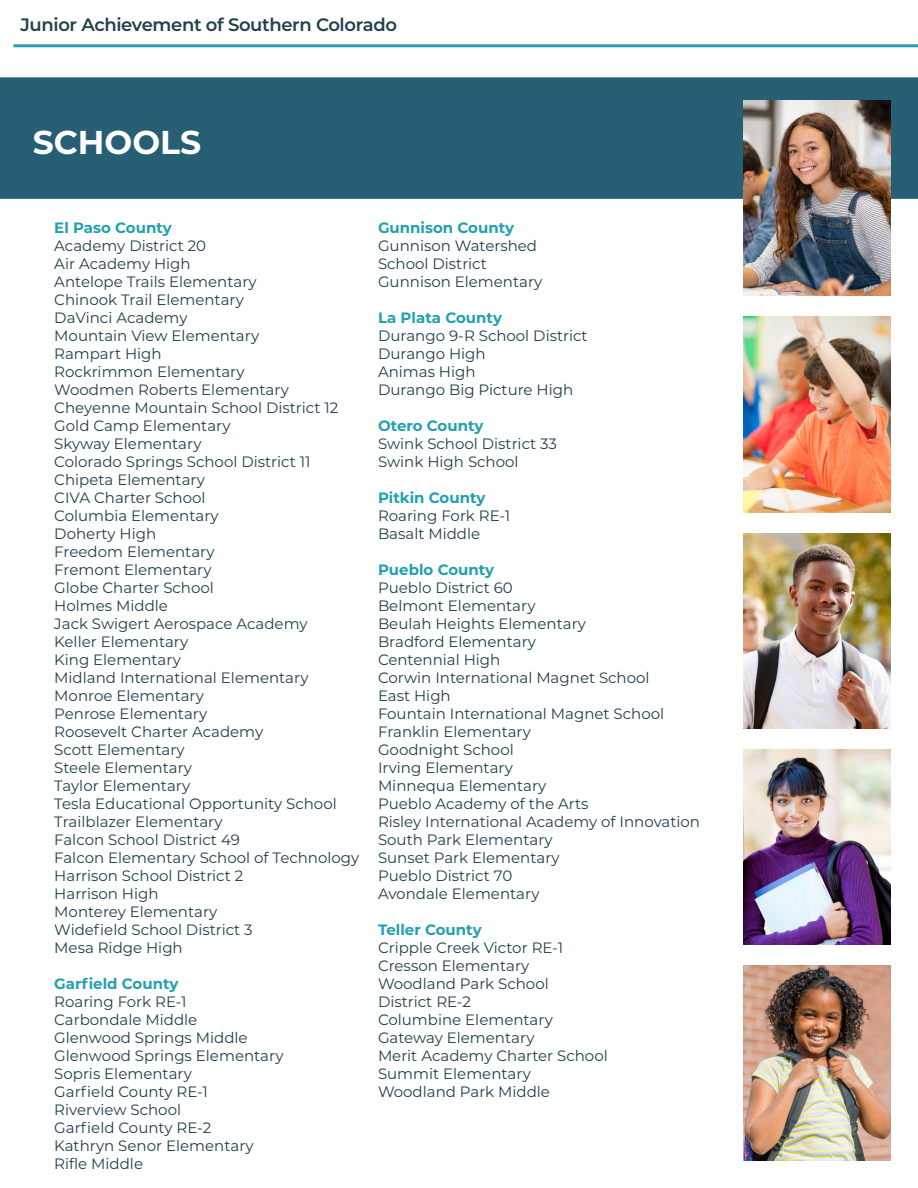
<style>
.page{position:relative;width:918px;height:1188px;background:#fff}
.page>*{position:absolute;margin:0;border:0;box-sizing:border-box;transform-origin:0 0}
.t1{font:700 33px "Montserrat";color:#fff}
.t2{font:600 18px "Montserrat";letter-spacing:-.02em;color:#213f4c}
.t3{font:15px "Montserrat";color:#213f4c}
.t4{font:700 15px "Montserrat";color:#22a0af}
</style>
<div class="page">
<hr style="left:14px;top:44px;width:904px;height:3px;background:#22a0af">
<div style="left:0;top:77px;width:918px;height:122px;background:#265e74"></div>
<img style="left:744px;top:750px;width:147px;height:195px">
<img style="left:743px;top:966px;width:147px;height:195px">
<img style="left:743px;top:533px;width:147px;height:195px">
<img style="left:743px;top:317px;width:147px;height:195px">
<img style="left:743px;top:101px;width:147px;height:195px">
<p class="t2" style="left:21px;top:12px;width:378px">Junior Achievement of Southern Colorado</p>
<p class="t1" style="left:33px;top:119px;width:170px">SCHOOLS</p>
<p class="t4" style="left:54px;top:217px;width:119px">El Paso County</p>
<p class="t3" style="left:54px;top:236px;width:153px">Academy District 20</p>
<p class="t3" style="left:54px;top:254px;width:138px">Air Academy High</p>
<p class="t3" style="left:54px;top:272px;width:204px">Antelope Trails Elementary</p>
<p class="t3" style="left:54px;top:290px;width:191px">Chinook Trail Elementary</p>
<p class="t3" style="left:54px;top:308px;width:135px">DaVinci Academy</p>
<p class="t3" style="left:54px;top:326px;width:206px">Mountain View Elementary</p>
<p class="t3" style="left:54px;top:344px;width:109px">Rampart High</p>
<p class="t3" style="left:54px;top:362px;width:192px">Rockrimmon Elementary</p>
<p class="t3" style="left:54px;top:380px;width:236px">Woodmen Roberts Elementary</p>
<p class="t3" style="left:54px;top:398px;width:285px">Cheyenne Mountain School District 12</p>
<p class="t3" style="left:54px;top:416px;width:178px">Gold Camp Elementary</p>
<p class="t3" style="left:54px;top:434px;width:149px">Skyway Elementary</p>
<p class="t3" style="left:54px;top:452px;width:258px">Colorado Springs School District 11</p>
<p class="t3" style="left:54px;top:470px;width:152px">Chipeta Elementary</p>
<p class="t3" style="left:54px;top:488px;width:153px">CIVA Charter School</p>
<p class="t3" style="left:54px;top:506px;width:166px">Columbia Elementary</p>
<p class="t3" style="left:54px;top:524px;width:103px">Doherty High</p>
<p class="t3" style="left:54px;top:542px;width:162px">Freedom Elementary</p>
<p class="t3" style="left:54px;top:560px;width:159px">Fremont Elementary</p>
<p class="t3" style="left:54px;top:578px;width:161px">Globe Charter School</p>
<p class="t3" style="left:54px;top:596px;width:115px">Holmes Middle</p>
<p class="t3" style="left:54px;top:614px;width:255px">Jack Swigert Aerospace Academy</p>
<p class="t3" style="left:54px;top:632px;width:136px">Keller Elementary</p>
<p class="t3" style="left:54px;top:650px;width:128px">King Elementary</p>
<p class="t3" style="left:54px;top:668px;width:256px">Midland International Elementary</p>
<p class="t3" style="left:54px;top:686px;width:151px">Monroe Elementary</p>
<p class="t3" style="left:54px;top:704px;width:154px">Penrose Elementary</p>
<p class="t3" style="left:54px;top:722px;width:210px">Roosevelt Charter Academy</p>
<p class="t3" style="left:54px;top:740px;width:132px">Scott Elementary</p>
<p class="t3" style="left:54px;top:758px;width:139px">Steele Elementary</p>
<p class="t3" style="left:54px;top:776px;width:137px">Taylor Elementary</p>
<p class="t3" style="left:54px;top:794px;width:284px">Tesla Educational Opportunity School</p>
<p class="t3" style="left:54px;top:812px;width:170px">Trailblazer Elementary</p>
<p class="t3" style="left:54px;top:830px;width:187px">Falcon School District 49</p>
<p class="t3" style="left:54px;top:848px;width:307px">Falcon Elementary School of Technology</p>
<p class="t3" style="left:54px;top:866px;width:191px">Harrison School District 2</p>
<p class="t3" style="left:54px;top:884px;width:106px">Harrison High</p>
<p class="t3" style="left:54px;top:902px;width:165px">Monterey Elementary</p>
<p class="t3" style="left:54px;top:920px;width:200px">Widefield School District 3</p>
<p class="t3" style="left:54px;top:938px;width:130px">Mesa Ridge High</p>
<p class="t4" style="left:54px;top:973px;width:126px">Garfield County</p>
<p class="t3" style="left:54px;top:992px;width:134px">Roaring Fork RE-1</p>
<p class="t3" style="left:54px;top:1010px;width:145px">Carbondale Middle</p>
<p class="t3" style="left:54px;top:1028px;width:195px">Glenwood Springs Middle</p>
<p class="t3" style="left:54px;top:1046px;width:231px">Glenwood Springs Elementary</p>
<p class="t3" style="left:54px;top:1064px;width:139px">Sopris Elementary</p>
<p class="t3" style="left:54px;top:1082px;width:155px">Garfield County RE-1</p>
<p class="t3" style="left:54px;top:1100px;width:128px">Riverview School</p>
<p class="t3" style="left:54px;top:1118px;width:158px">Garfield County RE-2</p>
<p class="t3" style="left:54px;top:1136px;width:201px">Kathryn Senor Elementary</p>
<p class="t3" style="left:54px;top:1154px;width:90px">Rifle Middle</p>
<p class="t4" style="left:378px;top:217px;width:138px">Gunnison County</p>
<p class="t3" style="left:378px;top:236px;width:161px">Gunnison Watershed</p>
<p class="t3" style="left:378px;top:254px;width:110px">School District</p>
<p class="t3" style="left:378px;top:272px;width:166px">Gunnison Elementary</p>
<p class="t4" style="left:378px;top:307px;width:125px">La Plata County</p>
<p class="t3" style="left:378px;top:326px;width:211px">Durango 9-R School District</p>
<p class="t3" style="left:378px;top:344px;width:109px">Durango High</p>
<p class="t3" style="left:378px;top:362px;width:99px">Animas High</p>
<p class="t3" style="left:378px;top:380px;width:197px">Durango Big Picture High</p>
<p class="t4" style="left:378px;top:415px;width:107px">Otero County</p>
<p class="t3" style="left:378px;top:434px;width:181px">Swink School District 33</p>
<p class="t3" style="left:378px;top:452px;width:142px">Swink High School</p>
<p class="t4" style="left:378px;top:487px;width:109px">Pitkin County</p>
<p class="t3" style="left:378px;top:506px;width:134px">Roaring Fork RE-1</p>
<p class="t3" style="left:378px;top:524px;width:104px">Basalt Middle</p>
<p class="t4" style="left:378px;top:559px;width:118px">Pueblo County</p>
<p class="t3" style="left:378px;top:578px;width:136px">Pueblo District 60</p>
<p class="t3" style="left:378px;top:596px;width:159px">Belmont Elementary</p>
<p class="t3" style="left:378px;top:614px;width:210px">Beulah Heights Elementary</p>
<p class="t3" style="left:378px;top:632px;width:160px">Bradford Elementary</p>
<p class="t3" style="left:378px;top:650px;width:124px">Centennial High</p>
<p class="t3" style="left:378px;top:668px;width:273px">Corwin International Magnet School</p>
<p class="t3" style="left:378px;top:686px;width:74px">East High</p>
<p class="t3" style="left:378px;top:704px;width:288px">Fountain International Magnet School</p>
<p class="t3" style="left:378px;top:722px;width:154px">Franklin Elementary</p>
<p class="t3" style="left:378px;top:740px;width:137px">Goodnight School</p>
<p class="t3" style="left:378px;top:758px;width:136px">Irving Elementary</p>
<p class="t3" style="left:378px;top:776px;width:170px">Minnequa Elementary</p>
<p class="t3" style="left:378px;top:794px;width:212px">Pueblo Academy of the Arts</p>
<p class="t3" style="left:378px;top:812px;width:324px">Risley International Academy of Innovation</p>
<p class="t3" style="left:378px;top:830px;width:176px">South Park Elementary</p>
<p class="t3" style="left:378px;top:848px;width:183px">Sunset Park Elementary</p>
<p class="t3" style="left:378px;top:866px;width:136px">Pueblo District 70</p>
<p class="t3" style="left:378px;top:884px;width:163px">Avondale Elementary</p>
<p class="t4" style="left:378px;top:919px;width:105px">Teller County</p>
<p class="t3" style="left:378px;top:938px;width:187px">Cripple Creek Victor RE-1</p>
<p class="t3" style="left:378px;top:956px;width:153px">Cresson Elementary</p>
<p class="t3" style="left:378px;top:974px;width:172px">Woodland Park School</p>
<p class="t3" style="left:378px;top:992px;width:94px">District RE-2</p>
<p class="t3" style="left:378px;top:1010px;width:176px">Columbine Elementary</p>
<p class="t3" style="left:378px;top:1028px;width:158px">Gateway Elementary</p>
<p class="t3" style="left:378px;top:1046px;width:231px">Merit Academy Charter School</p>
<p class="t3" style="left:378px;top:1064px;width:154px">Summit Elementary</p>
<p class="t3" style="left:378px;top:1082px;width:174px">Woodland Park Middle</p>
</div>
